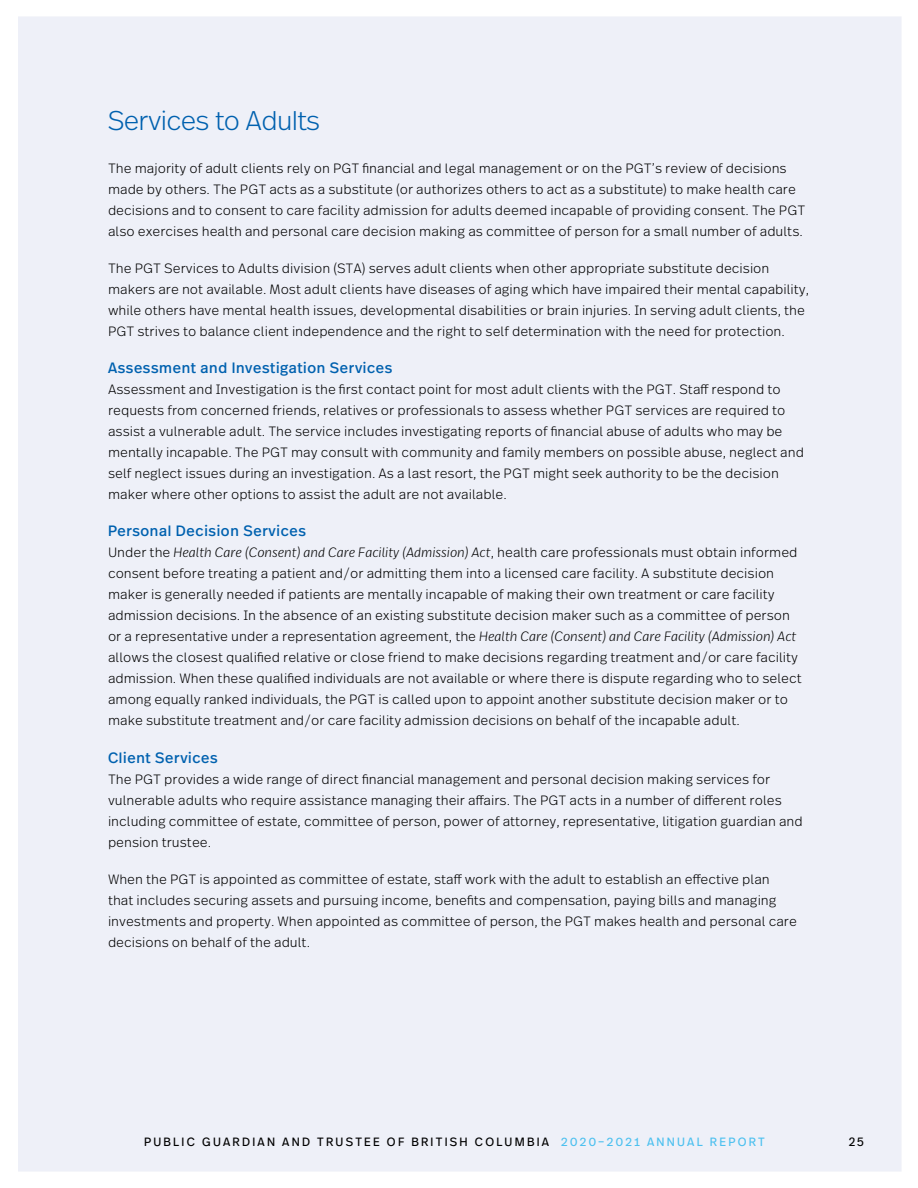
<style>
.page{position:relative;width:918px;height:1188px;background:#fff}
.page>*{position:absolute;margin:0;border:0;box-sizing:border-box;transform-origin:0 0}
.t1{font:300 27px "Real Head Pro";color:#0061af}
.t2{font:15px "Real Head Pro";letter-spacing:.045em;color:#0061af}
.t3{font:300 13.5px/21px "Real Text Pro";color:#000}
.t4{font:12px "Real Head Pro";letter-spacing:.19em;color:#000}
.s1{font-style:italic}
.s2{color:#4cc0ef}
</style>
<div class="page">
<div style="left:18px;top:17px;width:883px;height:1154px;background:#eef0f8"></div>
<h1 class="t1" style="left:108px;top:101px;width:213px">Services to Adults</h1>
<p class="t3" style="left:108px;top:157px;width:699px">The majority of adult clients rely on PGT financial and legal management or on the PGT’s review of decisions made by others. The PGT acts as a substitute (or authorizes others to act as a substitute) to make health care decisions and to consent to care facility admission for adults deemed incapable of providing consent. The PGT also exercises health and personal care decision making as committee of person for a small number of adults.</p>
<p class="t3" style="left:108px;top:257px;width:703px">The PGT Services to Adults division (STA) serves adult clients when other appropriate substitute decision makers are not available. Most adult clients have diseases of aging which have impaired their mental capability, while others have mental health issues, developmental disabilities or brain injuries. In serving adult clients, the PGT strives to balance client independence and the right to self determination with the need for protection.</p>
<p class="t2" style="left:108px;top:358px;width:286px">Assessment and Investigation Services</p>
<p class="t3" style="left:108px;top:378px;width:698px">Assessment and Investigation is the first contact point for most adult clients with the PGT. Staff respond to requests from concerned friends, relatives or professionals to assess whether PGT services are required to assist a vulnerable adult. The service includes investigating reports of financial abuse of adults who may be mentally incapable. The PGT may consult with community and family members on possible abuse, neglect and self neglect issues during an investigation. As a last resort, the PGT might seek authority to be the decision maker where other options to assist the adult are not available.</p>
<p class="t2" style="left:108px;top:521px;width:199px">Personal Decision Services</p>
<p class="t3" style="left:108px;top:542px;width:695px">Under the <span class="s1">Health Care (Consent) and Care Facility (Admission) Act</span>, health care professionals must obtain informed consent before treating a patient and/or admitting them into a licensed care facility. A substitute decision maker is generally needed if patients are mentally incapable of making their own treatment or care facility admission decisions. In the absence of an existing substitute decision maker such as a committee of person or a representative under a representation agreement, the <span class="s1">Health Care (Consent) and Care Facility (Admission) Act </span>allows the closest qualified relative or close friend to make decisions regarding treatment and/or care facility admission. When these qualified individuals are not available or where there is dispute regarding who to select among equally ranked individuals, the PGT is called upon to appoint another substitute decision maker or to make substitute treatment and/or care facility admission decisions on behalf of the incapable adult.</p>
<p class="t2" style="left:108px;top:747px;width:111px">Client Services</p>
<p class="t3" style="left:108px;top:768px;width:696px">The PGT provides a wide range of direct financial management and personal decision making services for vulnerable adults who require assistance managing their affairs. The PGT acts in a number of different roles including committee of estate, committee of person, power of attorney, representative, litigation guardian and pension trustee.</p>
<p class="t3" style="left:108px;top:868px;width:690px">When the PGT is appointed as committee of estate, staff work with the adult to establish an effective plan that includes securing assets and pursuing income, benefits and compensation, paying bills and managing investments and property. When appointed as committee of person, the PGT makes health and personal care decisions on behalf of the adult.</p>
<p class="t4" style="left:144px;top:1133px;width:622px">PUBLIC GUARDIAN AND TRUSTEE OF BRITISH COLUMBIA <span class="s2">2020–2021 ANNUAL REPORT</span></p>
<p class="t4" style="left:849px;top:1133px;width:17px">25</p>
</div>
